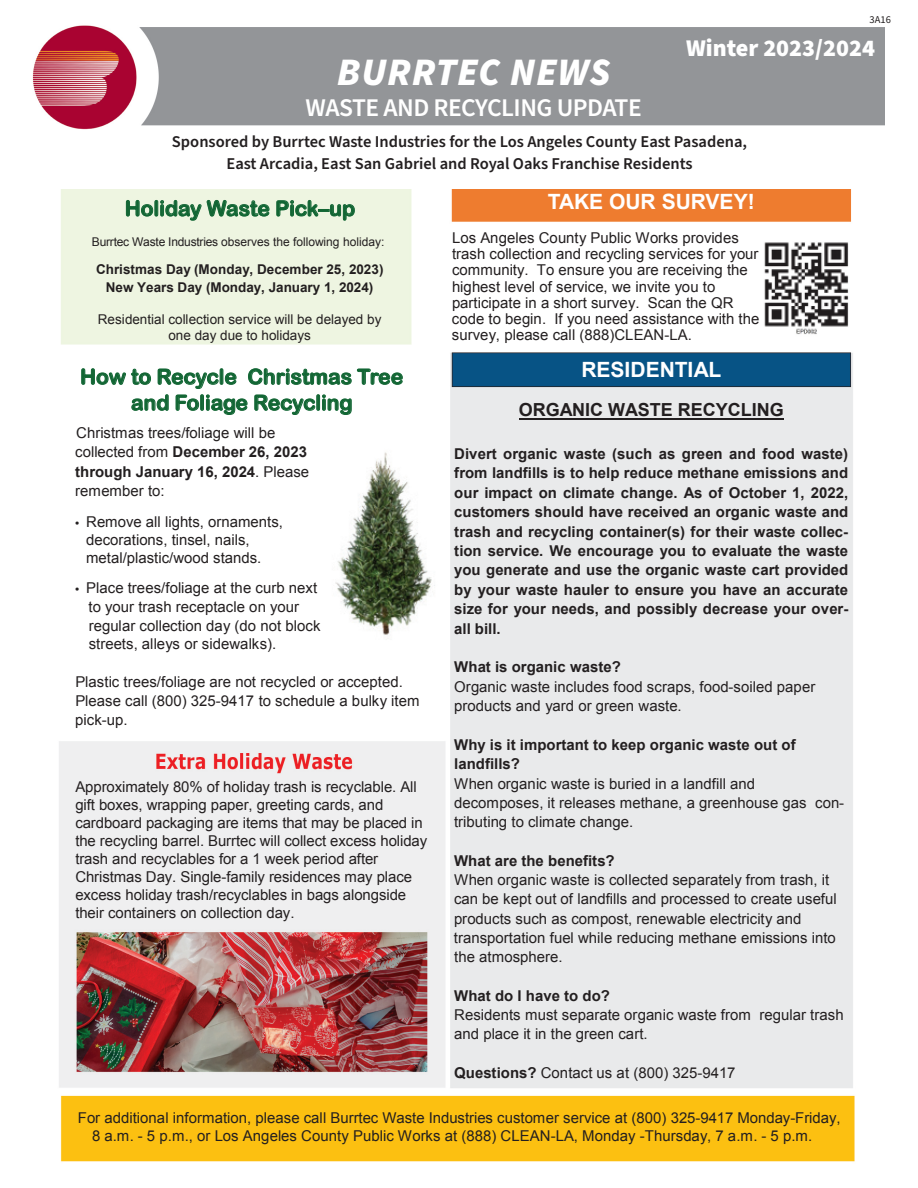
<style>
.page{position:relative;width:918px;height:1188px;background:#fff}
.page>*{position:absolute;margin:0;border:0;box-sizing:border-box;transform-origin:0 0}
.t1{font:italic 900 39px "Source Sans Pro";letter-spacing:.02em;color:#fff}
.t2{font:600 25.5px "Source Sans Pro";letter-spacing:-.02em;color:#fff}
.t3{font:900 24px "Source Sans Pro";color:#fff}
.t4{font:21px/26px "Arial Rounded MT Bold";letter-spacing:-.005em;color:#126634;text-align:center}
.t5{font:700 21px "Arial";color:#fff}
.t6{font:700 18px "Arial";color:#231f20}
.t7{font:600 16.5px/22.5px "Source Sans Pro";color:#231f20;text-align:center}
.t8{font:15px/18px "Arial";color:#231f20}
.t9{font:700 15px/19.4px "Arial";color:#231f20;text-align:justify}
.t10{font:700 13.5px "Arial";color:#231f20}
.t11{font:13.5px/17px "Arial";letter-spacing:.005em;color:#231f20;text-align:center}
.t12{font:12px "Arial";letter-spacing:-.01em;color:#231f20}
.t13{font:10.5px "Source Sans Pro";color:#231f20}
.s1{font-weight:700}
.s2{font-family:"Myriad Pro"}
</style>
<div class="page">
<img style="left:59px;top:189px;width:796px;height:973px">
<img style="left:32px;top:25px;width:853px;height:105px">
<svg style="left:126px;top:200px;width:75px;height:21px;background:#b5d0b4"></svg>
<svg style="left:207px;top:200px;width:62px;height:16px"></svg>
<svg style="left:276px;top:200px;width:79px;height:21px;background:#bcd4b9"></svg>
<hr style="left:519px;top:418px;width:265px;height:2px;background:#231f20">
<svg style="left:81px;top:368px;width:322px;height:47px"></svg>
<h1 class="t1" style="left:337px;top:45px;width:275px">BURRTEC NEWS</h1>
<h2 class="t2" style="left:306px;top:90px;width:338px">WASTE AND RECYCLING UPDATE</h2>
<p class="t13" style="left:870px;top:13px;width:23px">3A16</p>
<h3 class="t3" style="left:686px;top:32px;width:190px">Winter 2023/2024</h3>
<p class="t7" style="left:172px;top:130px;width:577px">Sponsored by Burrtec Waste Industries for the Los Angeles County East Pasadena,<br>East Arcadia, East San Gabriel and Royal Oaks Franchise Residents</p>
<h3 class="t4" style="left:125px;top:195px;width:232px">Holiday Waste Pick–up</h3>
<p class="t12" style="left:92px;top:234px;width:294px">Burrtec Waste Industries observes the following holiday:</p>
<p class="t10" style="left:106px;top:278px;width:269px">New Years Day (Monday, January 1, 2024)</p>
<p class="t10" style="left:96px;top:260px;width:289px">Christmas Day (Monday, December 25, 2023)</p>
<p class="t11" style="left:98px;top:311px;width:285px">Residential collection service will be delayed by one day due to holidays</p>
<h3 class="t4" style="left:80px;top:363px;width:325px">How to Recycle Christmas Tree and Foliage Recycling</h3>
<p class="t8" style="left:75px;top:423px;width:235px;line-height:19.5px">Christmas trees/foliage will be collected from <span class="s1">December 26, 2023 through January 16, 2024</span>. Please remember to:</p>
<p class="t8" style="left:86px;top:513px;width:198px;text-indent:-11px"><span class="s2">•</span> Remove all lights, ornaments, decorations, tinsel, nails, metal/plastic/wood stands.</p>
<p class="t8" style="left:89px;top:578px;width:233px;line-height:18.9px;text-indent:-13px"><span class="s2">•</span> Place trees/foliage at the curb next to your trash receptacle on your regular collection day (do not block streets, alleys or sidewalks).</p>
<p class="t8" style="left:75px;top:673px;width:329px">Plastic trees/foliage are not recycled or accepted.</p>
<p class="t8" style="left:75px;top:691px;width:346px;line-height:18.9px">Please call (800) 325-9417 to schedule a bulky item pick-up.</p>
<p class="t8" style="left:75px;top:778px;width:353px">Approximately 80% of holiday trash is recyclable. All gift boxes, wrapping paper, greeting cards, and cardboard packaging are items that may be placed in the recycling barrel. Burrtec will collect excess holiday trash and recyclables for a 1 week period after Christmas Day. Single-family residences may place excess holiday trash/recyclables in bags alongside their containers on collection day.</p>
<h3 class="t5" style="left:548px;top:188px;width:209px">TAKE OUR SURVEY!</h3>
<p class="t8" style="left:452px;top:229px;width:309px;line-height:16.4px">Los Angeles County Public Works provides trash collection and recycling services for your community. To ensure you are receiving the highest level of service, we invite you to participate in a short survey. Scan the QR code to begin. If you need assistance with the survey, please call (888)CLEAN-LA.</p>
<h3 class="t5" style="left:581px;top:356px;width:141px">RESIDENTIAL</h3>
<p class="t6" style="left:519px;top:398px;width:266px">ORGANIC WASTE RECYCLING</p>
<p class="t9" style="left:454px;top:444px;width:396px">Divert organic waste (such as green and food waste) from landfills is to help reduce methane emissions and our impact on climate change. As of October 1, 2022, customers should have received an organic waste and trash and recycling container(s) for their waste collec&shy;tion service. We encourage you to evaluate the waste you generate and use the organic waste cart provided by your waste hauler to ensure you have an accurate size for your needs, and possibly decrease your over&shy;all bill.</p>
<p class="t9" style="left:454px;top:658px;width:168px">What is organic waste?</p>
<p class="t8" style="left:454px;top:677px;width:363px;line-height:19.2px">Organic waste includes food scraps, food-soiled paper products and yard or green waste.</p>
<p class="t9" style="left:454px;top:735px;width:343px">Why is it important to keep organic waste out of landfills?</p>
<p class="t8" style="left:454px;top:774px;width:392px;line-height:19.2px">When organic waste is buried in a landfill and decomposes, it releases methane, a greenhouse gas con&shy;tributing to climate change.</p>
<p class="t9" style="left:454px;top:851px;width:162px">What are the benefits?</p>
<p class="t8" style="left:454px;top:870px;width:384px;line-height:19.2px">When organic waste is collected separately from trash, it can be kept out of landfills and processed to create useful products such as compost, renewable electricity and transportation fuel while reducing methane emissions into the atmosphere.</p>
<p class="t9" style="left:454px;top:986px;width:157px">What do I have to do?</p>
<p class="t8" style="left:454px;top:1005px;width:391px;line-height:19.5px">Residents must separate organic waste from regular trash and place it in the green cart.</p>
<p class="t8" style="left:454px;top:1064px;width:283px"><span class="s1">Questions?</span> Contact us at (800) 325-9417</p>
<p class="t8" style="left:92px;top:1108px;width:750px;line-height:18.8px;text-indent:-14px">For additional information, please call Burrtec Waste Industries customer service at (800) 325-9417 Monday-Friday,<br>8 a.m. - 5 p.m., or Los Angeles County Public Works at (888) CLEAN-LA, Monday -Thursday, 7 a.m. - 5 p.m.</p>
</div>
